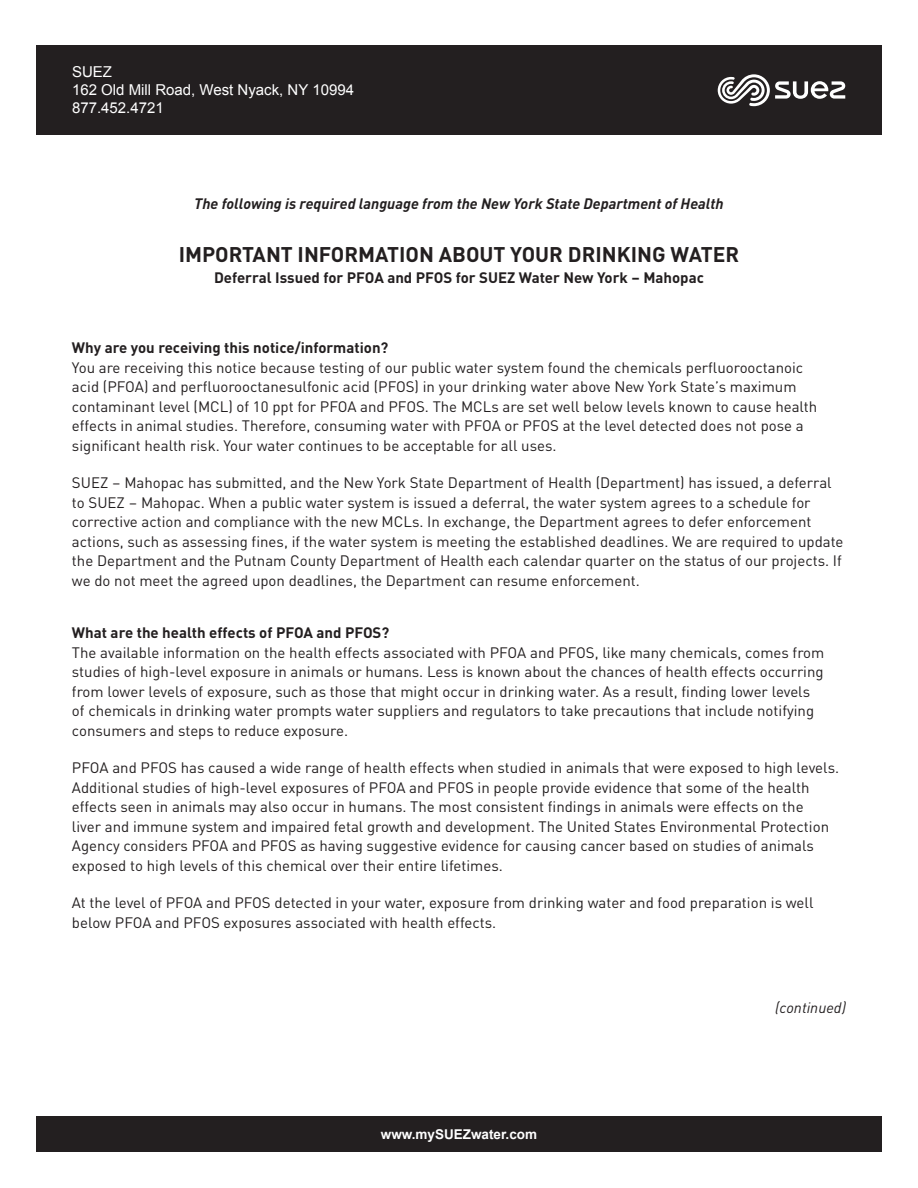
<style>
.page{position:relative;width:918px;height:1188px;background:#fff}
.page>*{position:absolute;margin:0;border:0;box-sizing:border-box;transform-origin:0 0}
.t1{font:700 21px "DINOT";color:#231f20}
.t2{font:15px/19.5px "DINOT";color:#231f20}
.t3{font:700 15px "DINOT";color:#231f20}
.t4{font:italic 700 15px "DINOT";color:#231f20}
.t5{font:15px/18px "Arial";color:#fff}
.t6{font:italic 15px "DINOT";color:#231f20}
.t7{font:700 13.5px "Arial";color:#fff}
</style>
<div class="page">
<div style="left:36px;top:45px;width:846px;height:90px;background:#231f20"></div>
<svg style="left:718px;top:74px;width:127px;height:32px"></svg>
<div style="left:36px;top:1116px;width:846px;height:36px;background:#231f20"></div>
<p class="t5" style="left:72px;top:63px;width:284px">SUEZ<br>162 Old Mill Road, West Nyack, NY 10994<br>877.452.4721</p>
<p class="t4" style="left:194px;top:192px;width:531px">The following is required language from the New York State Department of Health</p>
<h1 class="t1" style="left:179px;top:238px;width:562px">IMPORTANT INFORMATION ABOUT YOUR DRINKING WATER</h1>
<p class="t3" style="left:214px;top:266px;width:491px">Deferral Issued for PFOA and PFOS for SUEZ Water New York – Mahopac</p>
<p class="t3" style="left:72px;top:336px;width:318px">Why are you receiving this notice/information?</p>
<p class="t2" style="left:72px;top:357px;width:747px">You are receiving this notice because testing of our public water system found the chemicals perfluorooctanoic acid (PFOA) and perfluorooctanesulfonic acid (PFOS) in your drinking water above New York State’s maximum contaminant level (MCL) of 10 ppt for PFOA and PFOS. The MCLs are set well below levels known to cause health effects in animal studies. Therefore, consuming water with PFOA or PFOS at the level detected does not pose a significant health risk. Your water continues to be acceptable for all uses.</p>
<p class="t2" style="left:72px;top:472px;width:773px">SUEZ – Mahopac has submitted, and the New York State Department of Health (Department) has issued, a deferral to SUEZ – Mahopac. When a public water system is issued a deferral, the water system agrees to a schedule for corrective action and compliance with the new MCLs. In exchange, the Department agrees to defer enforcement actions, such as assessing fines, if the water system is meeting the established deadlines. We are required to update the Department and the Putnam County Department of Health each calendar quarter on the status of our projects. If we do not meet the agreed upon deadlines, the Department can resume enforcement.</p>
<p class="t3" style="left:72px;top:621px;width:319px">What are the health effects of PFOA and PFOS?</p>
<p class="t2" style="left:72px;top:642px;width:754px">The available information on the health effects associated with PFOA and PFOS, like many chemicals, comes from studies of high-level exposure in animals or humans. Less is known about the chances of health effects occurring from lower levels of exposure, such as those that might occur in drinking water. As a result, finding lower levels of chemicals in drinking water prompts water suppliers and regulators to take precautions that include notifying consumers and steps to reduce exposure.</p>
<p class="t2" style="left:72px;top:757px;width:769px">PFOA and PFOS has caused a wide range of health effects when studied in animals that were exposed to high levels.<br>Additional studies of high-level exposures of PFOA and PFOS in people provide evidence that some of the health effects seen in animals may also occur in humans. The most consistent findings in animals were effects on the<br>liver and immune system and impaired fetal growth and development. The United States Environmental Protection Agency considers PFOA and PFOS as having suggestive evidence for causing cancer based on studies of animals exposed to high levels of this chemical over their entire lifetimes.</p>
<p class="t2" style="left:72px;top:892px;width:743px">At the level of PFOA and PFOS detected in your water, exposure from drinking water and food preparation is well below PFOA and PFOS exposures associated with health effects.</p>
<p class="t7" style="left:381px;top:1125px;width:158px">www.mySUEZwater.com</p>
<p class="t6" style="left:775px;top:997px;width:72px">(continued)</p>
</div>
